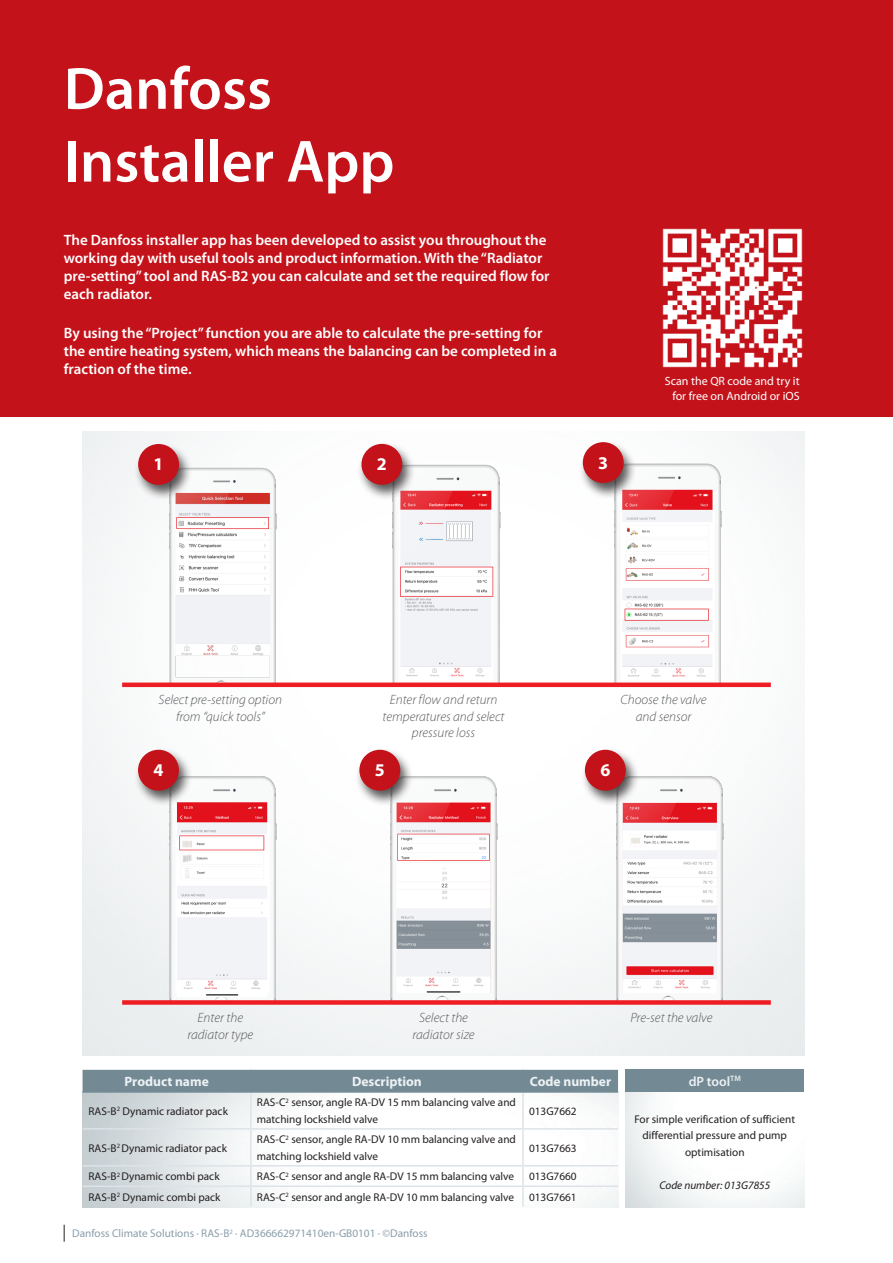
<style>
.page{position:relative;width:893px;height:1263px;background:#fff}
.page>*{position:absolute;margin:0;border:0;box-sizing:border-box;transform-origin:0 0}
.Disclaimer_Litt{font:600 60px "Myriad Pro";color:#fff}
.Disclaimer_Litt-2{font:700 18px "Myriad Pro";color:#fff}
.Disclaimer_Litt-3{font:600 15px/18px "Myriad Pro";color:#fff}
.Disclaimer_Litt-4{font:italic 300 13.5px/16.5px "Myriad Pro";color:#57585a;text-align:center}
.Disclaimer_Litt-5{font:700 13.5px "Myriad Pro";color:#edf1f3}
.Disclaimer_Litt-6{font:600 13.5px "Myriad Pro";color:#edf1f3}
.Disclaimer_Litt-7{font:12px/15px "Myriad Pro";color:#fff;text-align:right}
.Disclaimer_Litt-8{font:11.25px/16.5px "Myriad Pro";color:#231f20}
.t1{font:11.25px "Myriad Pro";color:#8a9eaa}
.Disclaimer_Litt-9{font:italic 11.25px "Myriad Pro";color:#231f20}
</style>
<div class="page">
<svg style="left:64px;top:1225px;width:1px;height:17px"></svg>
<div style="left:0;top:0;width:893px;height:417px;background:#c4121a"></div>
<img style="left:662px;top:228px;width:141px;height:140px">
<img style="left:158px;top:464px;width:122px;height:218px">
<img style="left:392px;top:464px;width:109px;height:218px">
<img style="left:614px;top:463px;width:118px;height:219px">
<img style="left:158px;top:770px;width:130px;height:230px">
<img style="left:380px;top:776px;width:129px;height:224px">
<img style="left:605px;top:770px;width:129px;height:230px">
<div style="left:134px;top:442px;width:59px;height:59px;background:#231f20;opacity:.75"></div>
<div style="left:138px;top:444px;width:41px;height:41px;background:#c4121a;border-radius:50%"></div>
<div style="left:357px;top:442px;width:59px;height:59px;background:#231f20;opacity:.75"></div>
<div style="left:361px;top:444px;width:41px;height:41px;background:#c4121a;border-radius:50%"></div>
<div style="left:578px;top:440px;width:59px;height:59px;background:#231f20;opacity:.75"></div>
<div style="left:583px;top:442px;width:41px;height:41px;background:#c4121a;border-radius:50%"></div>
<div style="left:134px;top:748px;width:58px;height:59px;background:#231f20;opacity:.75"></div>
<div style="left:138px;top:750px;width:41px;height:41px;background:#c4121a;border-radius:50%"></div>
<div style="left:355px;top:748px;width:59px;height:59px;background:#231f20;opacity:.75"></div>
<div style="left:359px;top:750px;width:41px;height:41px;background:#c4121a;border-radius:50%"></div>
<div style="left:580px;top:748px;width:59px;height:59px;background:#231f20;opacity:.75"></div>
<div style="left:585px;top:750px;width:41px;height:41px;background:#c4121a;border-radius:50%"></div>
<div style="left:122px;top:682px;width:649px;height:5px;background:#ee1d23"></div>
<div style="left:122px;top:1000px;width:649px;height:5px;background:#ee1d23"></div>
<div style="left:83px;top:1070px;width:535px;height:21px;background:#738a95"></div>
<hr style="left:250px;top:1093px;width:2px;height:35px;background:#dde3e8">
<hr style="left:522px;top:1093px;width:2px;height:35px;background:#dde3e8">
<hr style="left:83px;top:1128px;width:168px;height:1px;background:#dde3e8">
<hr style="left:251px;top:1128px;width:272px;height:1px;background:#dde3e8">
<hr style="left:250px;top:1129px;width:2px;height:36px;background:#dde3e8">
<hr style="left:523px;top:1128px;width:95px;height:1px;background:#dde3e8">
<hr style="left:522px;top:1129px;width:2px;height:36px;background:#dde3e8">
<hr style="left:83px;top:1165px;width:168px;height:1px;background:#dde3e8">
<hr style="left:251px;top:1165px;width:272px;height:1px;background:#dde3e8">
<svg style="left:250px;top:1166px;width:2px;height:19px"></svg>
<hr style="left:523px;top:1165px;width:95px;height:1px;background:#dde3e8">
<svg style="left:522px;top:1166px;width:2px;height:19px"></svg>
<hr style="left:83px;top:1185px;width:168px;height:2px;background:#dde3e8">
<hr style="left:251px;top:1185px;width:272px;height:2px;background:#dde3e8">
<hr style="left:250px;top:1187px;width:2px;height:20px;background:#dde3e8">
<hr style="left:523px;top:1185px;width:95px;height:2px;background:#dde3e8">
<hr style="left:522px;top:1187px;width:2px;height:20px;background:#dde3e8">
<hr style="left:250px;top:1070px;width:2px;height:21px;background:#738a95">
<hr style="left:522px;top:1070px;width:2px;height:21px;background:#738a95">
<hr style="left:83px;top:1091px;width:168px;height:2px;background:#738a95">
<hr style="left:251px;top:1091px;width:272px;height:2px;background:#738a95">
<hr style="left:523px;top:1091px;width:95px;height:2px;background:#738a95">
<div style="left:626px;top:1070px;width:178px;height:22px;background:#738a95"></div>
<p class="Disclaimer_Litt" style="left:64px;top:55px;width:210px">Danfoss</p>
<p class="Disclaimer_Litt" style="left:64px;top:128px;width:332px">Installer App</p>
<p class="Disclaimer_Litt-3" style="left:64px;top:231px;width:487px">The Danfoss installer app has been developed to assist you throughout the working day with useful tools and product information. With the “Radiator pre-setting” tool and RAS-B2 you can calculate and set the required flow for each radiator.</p>
<p class="Disclaimer_Litt-3" style="left:64px;top:325px;width:495px">By using the “Project” function you are able to calculate the pre-setting for the entire heating system, which means the balancing can be completed in a fraction of the time.</p>
<p class="Disclaimer_Litt-2" style="left:153px;top:454px;width:11px">1</p>
<p class="Disclaimer_Litt-2" style="left:377px;top:453px;width:11px">2</p>
<p class="Disclaimer_Litt-2" style="left:598px;top:453px;width:11px">3</p>
<p class="Disclaimer_Litt-7" style="left:665px;top:374px;width:136px">Scan the QR code and try it for free on Android or iOS</p>
<p class="Disclaimer_Litt-4" style="left:159px;top:692px;width:125px">Select pre-setting option from “quick tools”</p>
<p class="Disclaimer_Litt-4" style="left:383px;top:692px;width:124px">Enter flow and return temperatures and select pressure loss</p>
<p class="Disclaimer_Litt-4" style="left:621px;top:692px;width:87px">Choose the valve and sensor</p>
<p class="Disclaimer_Litt-2" style="left:153px;top:760px;width:11px">4</p>
<p class="Disclaimer_Litt-2" style="left:375px;top:760px;width:11px">5</p>
<p class="Disclaimer_Litt-2" style="left:600px;top:760px;width:11px">6</p>
<p class="Disclaimer_Litt-4" style="left:198px;top:1010px;width:47px">Enter the</p>
<p class="Disclaimer_Litt-4" style="left:187px;top:1026px;width:67px">radiator type</p>
<p class="Disclaimer_Litt-4" style="left:419px;top:1010px;width:50px">Select the</p>
<p class="Disclaimer_Litt-4" style="left:630px;top:1010px;width:84px">Pre-set the valve</p>
<p class="Disclaimer_Litt-4" style="left:412px;top:1026px;width:64px">radiator size</p>
<p class="Disclaimer_Litt-5" style="left:125px;top:1074px;width:86px">Product name</p>
<p class="Disclaimer_Litt-5" style="left:352px;top:1074px;width:71px">Description</p>
<p class="Disclaimer_Litt-5" style="left:530px;top:1074px;width:83px">Code number</p>
<p class="Disclaimer_Litt-8" style="left:89px;top:1103px;width:141px">RAS-B<sup>2</sup> Dynamic radiator pack</p>
<p class="Disclaimer_Litt-8" style="left:257px;top:1094px;width:261px">RAS-C<sup>2</sup> sensor, angle RA-DV 15 mm balancing valve and matching lockshield valve</p>
<p class="Disclaimer_Litt-8" style="left:529px;top:1103px;width:49px">013G7662</p>
<p class="Disclaimer_Litt-8" style="left:89px;top:1140px;width:140px">RAS-B<sup>2</sup> Dynamic radiator pack</p>
<p class="Disclaimer_Litt-8" style="left:257px;top:1131px;width:261px">RAS-C<sup>2</sup> sensor, angle RA-DV 10 mm balancing valve and matching lockshield valve</p>
<p class="Disclaimer_Litt-8" style="left:529px;top:1140px;width:49px">013G7663</p>
<p class="Disclaimer_Litt-8" style="left:89px;top:1168px;width:133px">RAS-B<sup>2</sup> Dynamic combi pack</p>
<p class="Disclaimer_Litt-8" style="left:257px;top:1168px;width:259px">RAS-C<sup>2</sup> sensor and angle RA-DV 15 mm balancing valve</p>
<p class="Disclaimer_Litt-8" style="left:529px;top:1168px;width:49px">013G7660</p>
<p class="Disclaimer_Litt-8" style="left:89px;top:1189px;width:134px">RAS-B<sup>2</sup> Dynamic combi pack</p>
<p class="Disclaimer_Litt-8" style="left:257px;top:1189px;width:259px">RAS-C<sup>2</sup> sensor and angle RA-DV 10 mm balancing valve</p>
<p class="Disclaimer_Litt-8" style="left:529px;top:1189px;width:49px">013G7661</p>
<p class="t1" style="left:72px;top:1227px;width:357px">Danfoss Climate Solutions · RAS-B<sup>2</sup> · AD366662971410en-GB0101 · ©Danfoss</p>
<p class="Disclaimer_Litt-6" style="left:689px;top:1074px;width:54px">dP tool<sup>TM</sup></p>
<p class="Disclaimer_Litt-8" style="left:634px;top:1111px;width:162px;text-align:center">For simple verification of sufficient differential pressure and pump optimisation</p>
<p class="Disclaimer_Litt-9" style="left:659px;top:1179px;width:112px">Code number: 013G7855</p>
</div>
